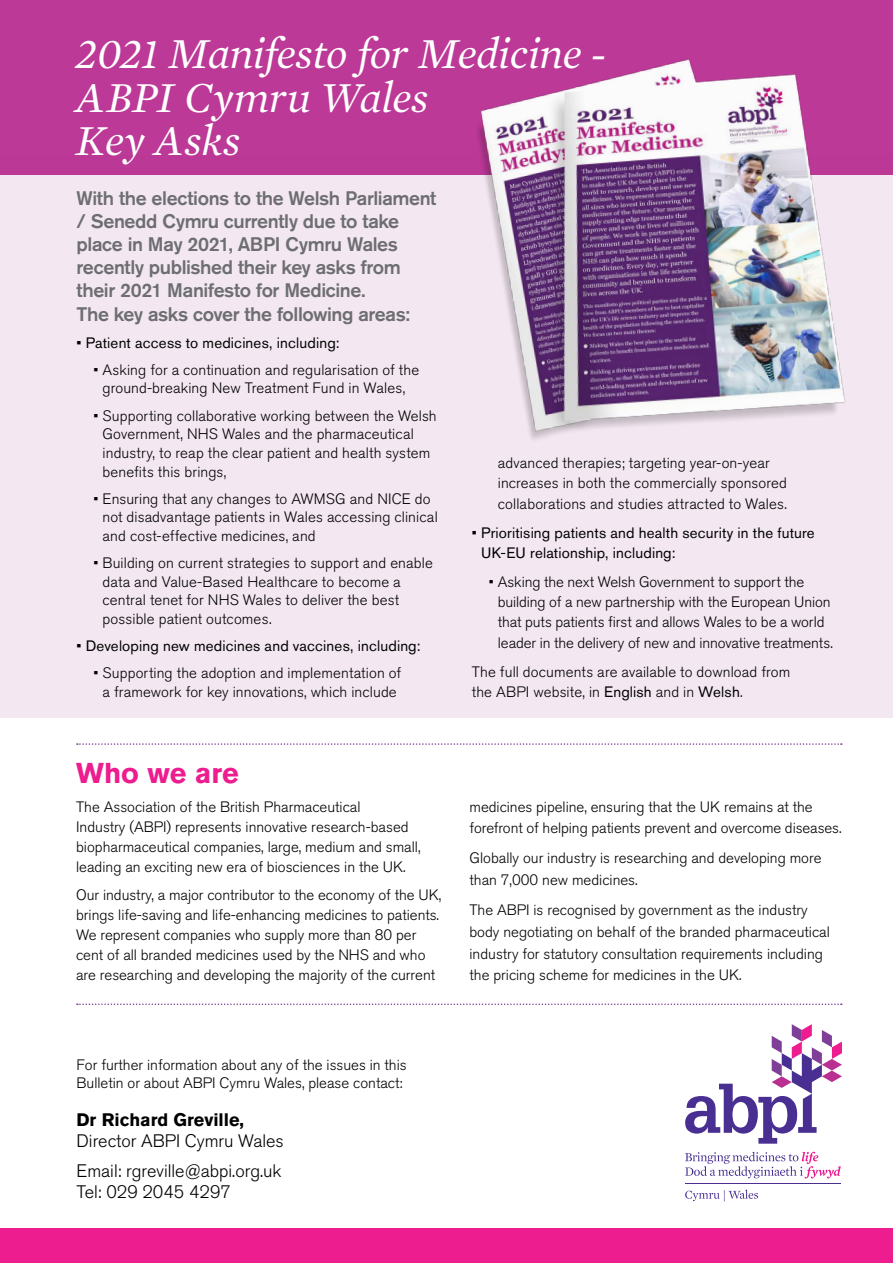
<style>
.page{position:relative;width:893px;height:1263px;background:#fff}
.page>*{position:absolute;margin:0;border:0;box-sizing:border-box;transform-origin:0 0}
.t1{font:italic 43.5px/43.5px "Mercury Text G1";letter-spacing:-.015em;color:#fff}
.t2{font:700 28.5px "Akzidenz Grotesk BQ";color:#ed1c8f}
.t3{font:500 19.5px/23.1px "Akzidenz Grotesk BQ";letter-spacing:-.02em;color:#6d6e71}
.t4{font:300 18px/29.5px "Akzidenz Grotesk BQ";color:#000}
.t5{font:700 18px "Akzidenz Grotesk BQ";color:#000}
.t6{font:300 15px/18.6px "Akzidenz Grotesk BQ";color:#000}
.t7{font:15px/20.4px "Akzidenz Grotesk BQ";letter-spacing:.01em;color:#000}
.s1{font-weight:400}
</style>
<div class="page">
<div style="left:0;top:1228px;width:893px;height:35px;background:#ed1c8f"></div>
<svg style="left:77px;top:743px;width:765px;height:2px"></svg>
<svg style="left:77px;top:1003px;width:765px;height:2px"></svg>
<svg style="left:685px;top:1024px;width:157px;height:120px"></svg>
<svg style="left:685px;top:1152px;width:156px;height:26px"></svg>
<svg style="left:685px;top:1189px;width:73px;height:12px"></svg>
<hr style="left:685px;top:1183px;width:155px;height:1px;background:#492f92">
<div style="left:0;top:155px;width:893px;height:562px;background:#f3e6f1"></div>
<div style="left:0;top:0;width:893px;height:174px;background:#bc3997"></div>
<img style="left:445px;top:59px;width:408px;height:380px">
<h1 class="t1" style="left:76px;top:32px;width:533px">2021 Manifesto for Medicine -<br>ABPI Cymru Wales<br>Key Asks</h1>
<h3 class="t3" style="left:77px;top:186px;width:361px">With the elections to the Welsh Parliament / Senedd Cymru currently due to take place in May 2021, ABPI Cymru Wales recently published their key asks from their 2021 Manifesto for Medicine.<br>The key asks cover the following areas:</h3>
<p class="t7" style="left:77px;top:332px;width:265px">• Patient access to medicines, including:</p>
<p class="t6" style="left:94px;top:361px;width:327px;text-align:center">• Asking for a continuation and regularisation of the ground-breaking New Treatment Fund in Wales,</p>
<p class="t6" style="left:103px;top:406px;width:336px;text-indent:-9px">• Supporting collaborative working between the Welsh Government, NHS Wales and the pharmaceutical industry, to reap the clear patient and health system benefits this brings,</p>
<p class="t6" style="left:103px;top:489px;width:337px;text-indent:-9px">• Ensuring that any changes to AWMSG and NICE do not disadvantage patients in Wales accessing clinical and cost-effective medicines, and</p>
<p class="t6" style="left:103px;top:554px;width:332px;text-indent:-9px">• Building on current strategies to support and enable data and Value-Based Healthcare to become a central tenet for NHS Wales to deliver the best possible patient outcomes.</p>
<p class="t7" style="left:77px;top:636px;width:346px">• Developing new medicines and vaccines, including:</p>
<p class="t6" style="left:94px;top:664px;width:309px;text-align:center">• Supporting the adoption and implementation of a framework for key innovations, which include</p>
<h2 class="t2" style="left:76px;top:757px;width:164px">Who we are</h2>
<p class="t6" style="left:76px;top:797px;width:346px;line-height:20px">The Association of the British Pharmaceutical<br>Industry (ABPI) represents innovative research-based biopharmaceutical companies, large, medium and small, leading an exciting new era of biosciences in the UK.</p>
<p class="t6" style="left:76px;top:885px;width:367px;line-height:20px">Our industry, a major contributor to the economy of the UK, brings life-saving and life-enhancing medicines to patients.<br>We represent companies who supply more than 80 per cent of all branded medicines used by the NHS and who are researching and developing the majority of the current</p>
<p class="t6" style="left:498px;top:453px;width:291px;line-height:20.4px">advanced therapies; targeting year-on-year increases in both the commercially sponsored collaborations and studies attracted to Wales.</p>
<p class="t7" style="left:481px;top:522px;width:335px;text-indent:-9px">• Prioritising patients and health security in the future<br>UK-EU relationship, including:</p>
<p class="t6" style="left:498px;top:572px;width:336px;line-height:20.4px;text-indent:-9px">• Asking the next Welsh Government to support the building of a new partnership with the European Union that puts patients first and allows Wales to be a world leader in the delivery of new and innovative treatments.</p>
<p class="t6" style="left:472px;top:662px;width:320px;line-height:20.4px">The full documents are available to download from the ABPI website, in <span class="s1">English</span> and in <span class="s1">Welsh</span>.</p>
<p class="t6" style="left:469px;top:796px;width:374px;line-height:21.6px">medicines pipeline, ensuring that the UK remains at the forefront of helping patients prevent and overcome diseases.</p>
<p class="t6" style="left:469px;top:848px;width:354px;line-height:21.6px">Globally our industry is researching and developing more than 7,000 new medicines.</p>
<p class="t6" style="left:469px;top:899px;width:362px;line-height:21.6px">The ABPI is recognised by government as the industry body negotiating on behalf of the branded pharmaceutical industry for statutory consultation requirements including the pricing scheme for medicines in the UK.</p>
<p class="t6" style="left:77px;top:1056px;width:332px;line-height:18px">For further information about any of the issues in this<br>Bulletin or about ABPI Cymru Wales, please contact:</p>
<p class="t5" style="left:77px;top:1110px;width:169px">Dr Richard Greville,</p>
<p class="t4" style="left:77px;top:1127px;width:209px">Director ABPI Cymru Wales<br>Email: rgreville@abpi.org.uk</p>
<p class="t4" style="left:77px;top:1177px;width:156px">Tel: 029 2045 4297</p>
</div>
